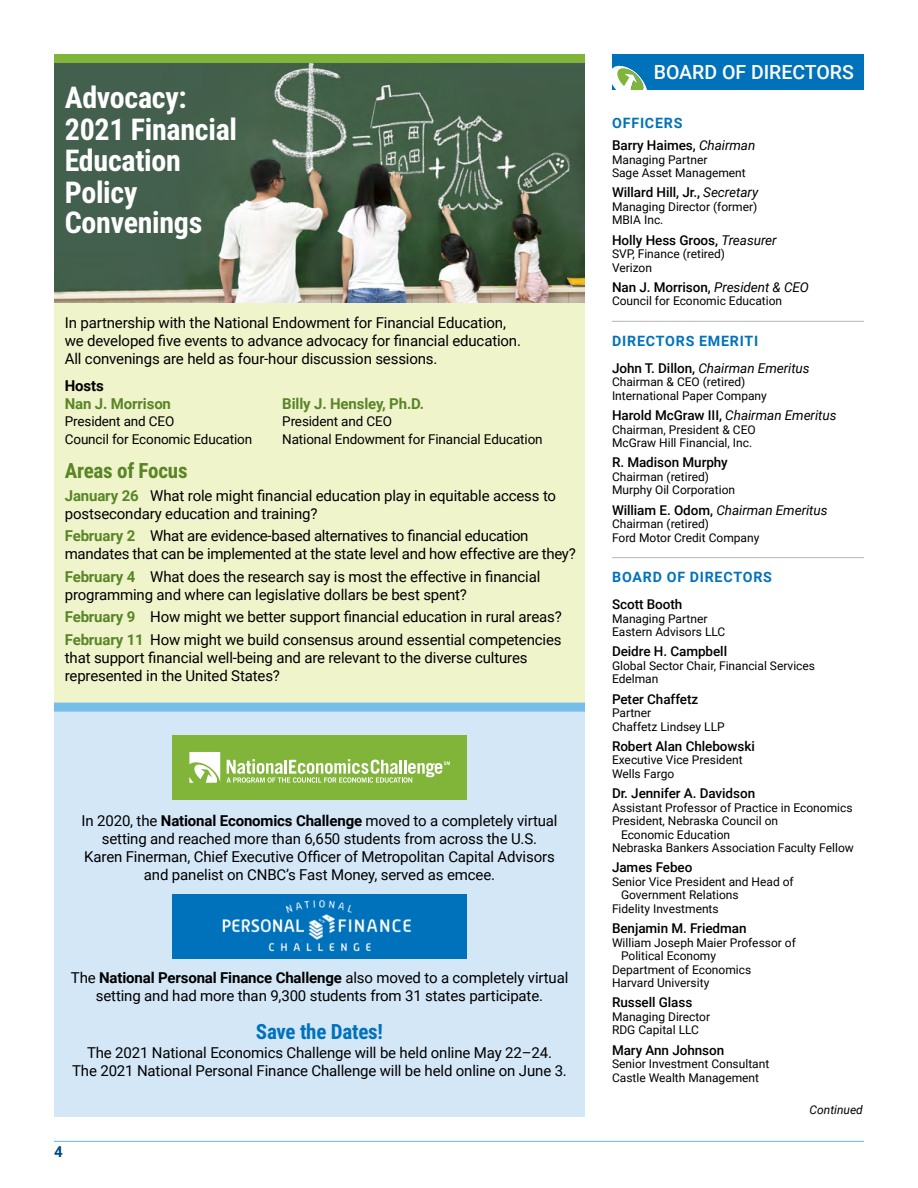
<style>
.page{position:relative;width:918px;height:1188px;background:#fff}
.page>*{position:absolute;margin:0;border:0;box-sizing:border-box;transform-origin:0 0}
.t1{font:700 30px/31.2px "Roboto Condensed";letter-spacing:-.01em;color:#fff}
.t2{font:700 21px "Roboto Condensed";letter-spacing:-.01em;color:#0072bc}
.t3{font:700 21px "Roboto Condensed";letter-spacing:-.01em;color:#598527}
.t4{font:500 19.5px "Roboto";color:#fff}
.t5{font:15px/18px "Roboto";letter-spacing:-.01em;color:#000}
.t6{font:700 15px "Roboto";letter-spacing:-.01em;color:#598527}
.t7{font:700 15px "Roboto";letter-spacing:-.01em;color:#000}
.t8{font:700 15px "Roboto";color:#004a80}
.t9{font:700 14.25px "Roboto";letter-spacing:.055em;color:#0072bc}
.t10{font:500 13.5px "Roboto";letter-spacing:-.005em;color:#000}
.t11{font:13.5px "Roboto";letter-spacing:-.01em;color:#000}
.t12{font:italic 13.5px "Roboto";letter-spacing:-.005em;color:#000}
.t13{font:12px/13.5px "Roboto";color:#000}
.t14{font:italic 12px "Roboto";color:#000}
.s1{font-weight:700;color:#598527}
.s2{font-weight:700}
.s3{font-weight:400;font-style:italic}
.s4{font-weight:500;font-style:normal}
</style>
<div class="page">
<hr style="left:54px;top:1141px;width:810px;height:1px;background:#75bee9">
<div style="left:54px;top:54px;width:531px;height:653px;background:#eff4cb"></div>
<div style="left:54px;top:712px;width:531px;height:405px;background:#d4e7f7"></div>
<img style="left:54px;top:63px;width:531px;height:239px">
<svg style="left:612px;top:54px;width:252px;height:36px;background:#0d79ba"></svg>
<hr style="left:612px;top:321px;width:252px;height:1px;background:#bcbec0">
<hr style="left:612px;top:557px;width:252px;height:1px;background:#bcbec0">
<div style="left:54px;top:54px;width:531px;height:9px;background:#80b539"></div>
<div style="left:54px;top:703px;width:531px;height:9px;background:#75bee9"></div>
<div style="left:173px;top:735px;width:294px;height:65px;background:#80b539"></div>
<svg style="left:227px;top:759px;width:223px;height:24px"></svg>
<svg style="left:189px;top:752px;width:31px;height:31px"></svg>
<div style="left:172px;top:894px;width:294px;height:65px;background:#0072bc"></div>
<img style="left:222px;top:899px;width:189px;height:53px">
<h1 class="t1" style="left:65px;top:82px;width:174px">Advocacy:<br>2021 Financial<br>Education<br>Policy<br>Convenings</h1>
<p class="t5" style="left:65px;top:314px;width:458px">In partnership with the National Endowment for Financial Education, we developed five events to advance advocacy for financial education.<br>All convenings are held as four-hour discussion sessions.</p>
<p class="t7" style="left:65px;top:377px;width:40px">Hosts</p>
<p class="t6" style="left:65px;top:395px;width:108px">Nan J. Morrison</p>
<p class="t6" style="left:282px;top:395px;width:144px">Billy J. Hensley, Ph.D.</p>
<p class="t11" style="left:65px;top:413px;width:111px">President and CEO</p>
<p class="t11" style="left:282px;top:413px;width:111px">President and CEO</p>
<p class="t11" style="left:65px;top:431px;width:189px">Council for Economic Education</p>
<p class="t11" style="left:282px;top:431px;width:262px">National Endowment for Financial Education</p>
<h2 class="t3" style="left:65px;top:459px;width:124px">Areas of Focus</h2>
<p class="t5" style="left:65px;top:486px;width:493px"><span class="s1">January 26</span> What role might financial education play in equitable access to postsecondary education and training?</p>
<p class="t5" style="left:65px;top:527px;width:512px"><span class="s1">February 2</span> What are evidence-based alternatives to financial education mandates that can be implemented at the state level and how effective are they?</p>
<p class="t5" style="left:65px;top:567px;width:477px"><span class="s1">February 4</span> What does the research say is most the effective in financial programming and where can legislative dollars be best spent?</p>
<p class="t5" style="left:65px;top:606px;width:499px;line-height:22.5px"><span class="s1">February 9</span> How might we better support financial education in rural areas?<br><span class="s1">February 11</span> How might we build consensus around essential competencies</p>
<p class="t5" style="left:65px;top:648px;width:464px">that support financial well-being and are relevant to the diverse cultures represented in the United States?</p>
<p class="t5" style="left:82px;top:812px;width:477px;text-align:center">In 2020, the <span class="s2">National Economics Challenge</span> moved to a completely virtual setting and reached more than 6,650 students from across the U.S.<br>Karen Finerman, Chief Executive Officer of Metropolitan Capital Advisors and panelist on CNBC’s Fast Money, served as emcee.</p>
<p class="t5" style="left:71px;top:969px;width:499px;text-align:center">The <span class="s2">National Personal Finance Challenge</span> also moved to a completely virtual setting and had more than 9,300 students from 31 states participate.</p>
<h2 class="t2" style="left:256px;top:1019px;width:129px">Save the Dates!</h2>
<p class="t5" style="left:72px;top:1044px;width:496px;text-align:center">The 2021 National Economics Challenge will be held online May 22–24.<br>The 2021 National Personal Finance Challenge will be held online on June 3.</p>
<p class="t8" style="left:54px;top:1143px;width:10px">4</p>
<h3 class="t4" style="left:654px;top:61px;width:202px">BOARD OF DIRECTORS</h3>
<p class="t9" style="left:612px;top:114px;width:72px">OFFICERS</p>
<p class="t10" style="left:612px;top:138px;width:145px">Barry Haimes, <span class="s3">Chairman</span></p>
<p class="t13" style="left:612px;top:153px;width:135px">Managing Partner<br>Sage Asset Management</p>
<p class="t10" style="left:612px;top:185px;width:148px">Willard Hill, Jr., <span class="s3">Secretary</span></p>
<p class="t13" style="left:612px;top:200px;width:147px">Managing Director (former)<br>MBIA Inc.</p>
<p class="t10" style="left:612px;top:232px;width:166px">Holly Hess Groos, <span class="s3">Treasurer</span></p>
<p class="t13" style="left:612px;top:247px;width:115px">SVP, Finance (retired)<br>Verizon</p>
<p class="t10" style="left:612px;top:279px;width:199px">Nan J. Morrison, <span class="s3">President &amp; CEO</span></p>
<p class="t13" style="left:612px;top:295px;width:172px">Council for Economic Education</p>
<p class="t9" style="left:612px;top:333px;width:148px">DIRECTORS EMERITI</p>
<p class="t12" style="left:612px;top:360px;width:199px"><span class="s4">John T. Dillon,</span> Chairman Emeritus</p>
<p class="t13" style="left:612px;top:376px;width:156px">Chairman &amp; CEO (retired)<br>International Paper Company</p>
<p class="t10" style="left:612px;top:408px;width:226px">Harold McGraw III, <span class="s3">Chairman Emeritus</span></p>
<p class="t13" style="left:612px;top:423px;width:145px">Chairman, President &amp; CEO<br>McGraw Hill Financial, Inc.</p>
<p class="t10" style="left:612px;top:455px;width:117px">R. Madison Murphy</p>
<p class="t13" style="left:612px;top:470px;width:125px">Chairman (retired)<br>Murphy Oil Corporation</p>
<p class="t12" style="left:612px;top:502px;width:217px"><span class="s4">William E. Odom,</span> Chairman Emeritus</p>
<p class="t13" style="left:612px;top:517px;width:149px">Chairman (retired)<br>Ford Motor Credit Company</p>
<p class="t9" style="left:612px;top:569px;width:161px">BOARD OF DIRECTORS</p>
<p class="t10" style="left:612px;top:597px;width:72px">Scott Booth</p>
<p class="t13" style="left:612px;top:612px;width:115px">Managing Partner<br>Eastern Advisors LLC</p>
<p class="t10" style="left:612px;top:644px;width:117px">Deidre H. Campbell</p>
<p class="t13" style="left:612px;top:659px;width:205px">Global Sector Chair, Financial Services<br>Edelman</p>
<p class="t10" style="left:612px;top:691px;width:88px">Peter Chaffetz</p>
<p class="t13" style="left:612px;top:706px;width:114px">Partner<br>Chaffetz Lindsey LLP</p>
<p class="t10" style="left:612px;top:738px;width:144px">Robert Alan Chlebowski</p>
<p class="t13" style="left:612px;top:754px;width:132px">Executive Vice President<br>Wells Fargo</p>
<p class="t10" style="left:612px;top:786px;width:145px">Dr. Jennifer A. Davidson</p>
<p class="t13" style="left:612px;top:801px;width:242px">Assistant Professor of Practice in Economics</p>
<p class="t13" style="left:612px;top:814px;width:168px">President, Nebraska Council on</p>
<p class="t13" style="left:621px;top:828px;width:111px">Economic Education</p>
<p class="t13" style="left:612px;top:841px;width:243px">Nebraska Bankers Association Faculty Fellow</p>
<p class="t10" style="left:612px;top:860px;width:82px">James Febeo</p>
<p class="t13" style="left:612px;top:875px;width:183px">Senior Vice President and Head of</p>
<p class="t13" style="left:621px;top:889px;width:119px">Government Relations</p>
<p class="t13" style="left:612px;top:902px;width:108px">Fidelity Investments</p>
<p class="t10" style="left:612px;top:921px;width:136px">Benjamin M. Friedman</p>
<p class="t13" style="left:612px;top:936px;width:185px">William Joseph Maier Professor of</p>
<p class="t13" style="left:621px;top:949px;width:97px">Political Economy</p>
<p class="t13" style="left:612px;top:963px;width:141px">Department of Economics</p>
<p class="t13" style="left:612px;top:976px;width:99px">Harvard University</p>
<p class="t10" style="left:612px;top:995px;width:82px">Russell Glass</p>
<p class="t13" style="left:612px;top:1010px;width:100px">Managing Director<br>RDG Capital LLC</p>
<p class="t10" style="left:612px;top:1042px;width:114px">Mary Ann Johnson</p>
<p class="t13" style="left:612px;top:1057px;width:159px">Senior Investment Consultant<br>Castle Wealth Management</p>
<p class="t14" style="left:810px;top:1103px;width:55px">Continued</p>
</div>
